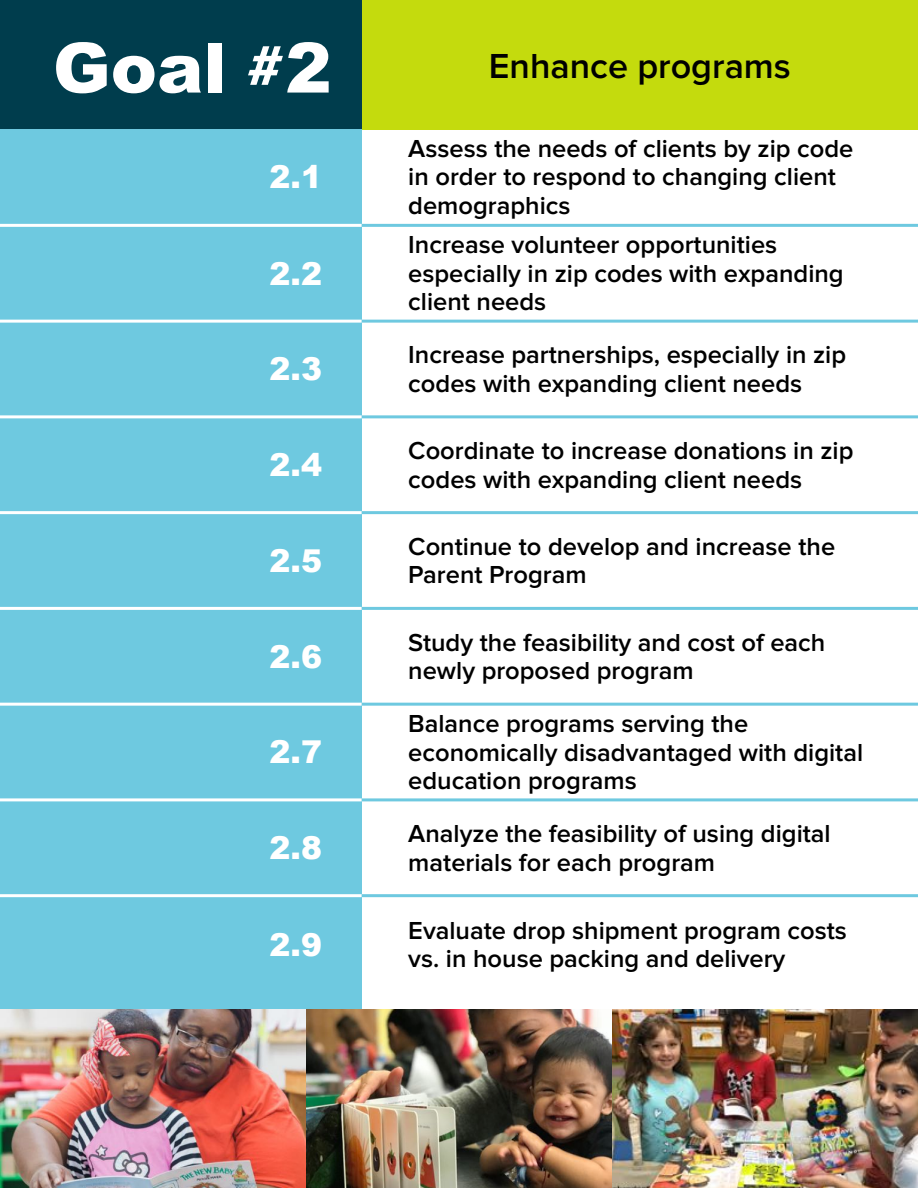
<style>
.page{position:relative;width:918px;height:1188px;background:#fff}
.page>*{position:absolute;margin:0;border:0;box-sizing:border-box;transform-origin:0 0}
.t1{font:900 69.45px "Arial";color:#fff}
.t2{font:600 36px "Proxima Nova";color:#000}
.t3{font:900 31.5px "Arial";color:#fff}
.t4{font:600 25.5px/28.5px "Proxima Nova";color:#000}
.s1{font-family:"Proxima Nova Extrabld";font-weight:400;font-size:57.75px}
</style>
<div class="page">
<div style="left:362px;top:0;width:556px;height:130px;background:#c4db0d"></div>
<div style="left:0;top:0;width:362px;height:130px;background:#003d4d"></div>
<div style="left:0;top:130px;width:362px;height:1058px;background:#6ec9e0"></div>
<img style="left:0;top:1010px;width:306px;height:178px">
<img style="left:306px;top:1010px;width:306px;height:178px">
<img style="left:612px;top:1010px;width:306px;height:178px">
<hr style="left:0;top:224px;width:362px;height:3px;background:#fff">
<hr style="left:0;top:320px;width:362px;height:3px;background:#fff">
<hr style="left:0;top:415px;width:362px;height:3px;background:#fff">
<hr style="left:0;top:511px;width:362px;height:3px;background:#fff">
<hr style="left:0;top:607px;width:362px;height:3px;background:#fff">
<hr style="left:0;top:703px;width:362px;height:3px;background:#fff">
<hr style="left:0;top:798px;width:362px;height:3px;background:#fff">
<hr style="left:0;top:894px;width:362px;height:3px;background:#fff">
<hr style="left:362px;top:224px;width:556px;height:3px;background:#6ec9e0">
<hr style="left:362px;top:320px;width:556px;height:3px;background:#6ec9e0">
<hr style="left:362px;top:415px;width:556px;height:3px;background:#6ec9e0">
<hr style="left:362px;top:511px;width:556px;height:3px;background:#6ec9e0">
<hr style="left:362px;top:607px;width:556px;height:3px;background:#6ec9e0">
<hr style="left:362px;top:703px;width:556px;height:3px;background:#6ec9e0">
<hr style="left:362px;top:798px;width:556px;height:3px;background:#6ec9e0">
<hr style="left:362px;top:894px;width:556px;height:3px;background:#6ec9e0">
<h1 class="t1" style="left:53px;top:16px;width:280px">Goal <span class="s1">#</span>2</h1>
<h2 class="t2" style="left:489px;top:45px;width:304px">Enhance programs</h2>
<p class="t3" style="left:270px;top:153px;width:54px">2.1</p>
<p class="t3" style="left:270px;top:250px;width:54px">2.2</p>
<p class="t4" style="left:408px;top:135px;width:447px">Assess the needs of clients by zip code in order to respond to changing client demographics</p>
<p class="t4" style="left:408px;top:231px;width:437px">Increase volunteer opportunities especially in zip codes with expanding client needs</p>
<p class="t3" style="left:270px;top:346px;width:54px">2.3</p>
<p class="t4" style="left:408px;top:341px;width:439px">Increase partnerships, especially in zip codes with expanding client needs</p>
<p class="t3" style="left:270px;top:441px;width:54px">2.4</p>
<p class="t4" style="left:408px;top:437px;width:447px">Coordinate to increase donations in zip codes with expanding client needs</p>
<p class="t3" style="left:270px;top:537px;width:54px">2.5</p>
<p class="t4" style="left:408px;top:533px;width:428px">Continue to develop and increase the<br>Parent Program</p>
<p class="t3" style="left:270px;top:633px;width:54px">2.6</p>
<p class="t4" style="left:408px;top:628px;width:419px">Study the feasibility and cost of each newly proposed program</p>
<p class="t3" style="left:270px;top:729px;width:54px">2.7</p>
<p class="t4" style="left:408px;top:710px;width:456px">Balance programs serving the economically disadvantaged with digital education programs</p>
<p class="t3" style="left:270px;top:824px;width:54px">2.8</p>
<p class="t4" style="left:408px;top:820px;width:424px">Analyze the feasibility of using digital materials for each program</p>
<p class="t3" style="left:270px;top:921px;width:54px">2.9</p>
<p class="t4" style="left:408px;top:916px;width:440px">Evaluate drop shipment program costs vs. in house packing and delivery</p>
</div>
